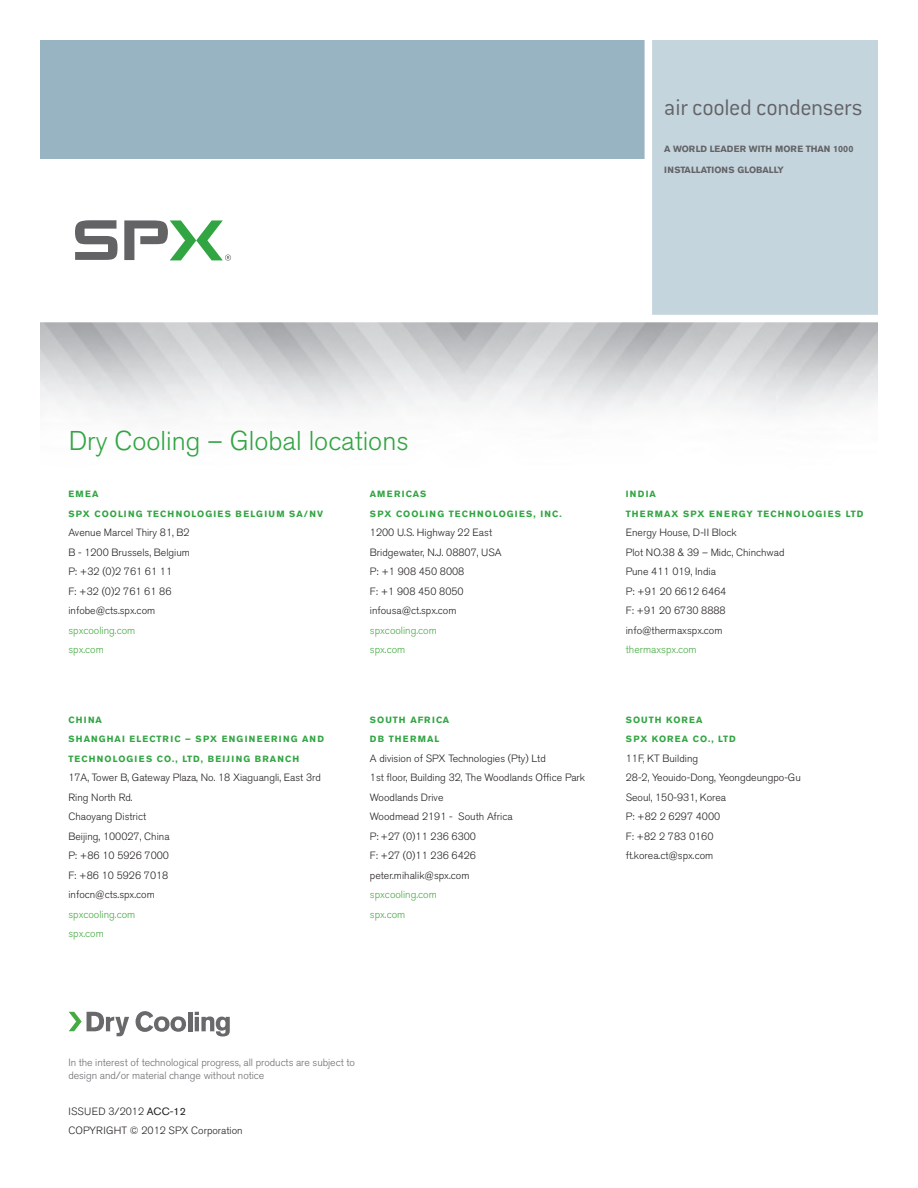
<style>
.page{position:relative;width:918px;height:1188px;background:#fff}
.page>*{position:absolute;margin:0;border:0;box-sizing:border-box;transform-origin:0 0}
.t1{font:300 27px "Akzidenz Grotesk BE";color:#32a543}
.t2{font:300 24.75px "Conduit ITC";letter-spacing:-.015em;color:#636366}
.t3{font:300 10.5px/19.5px "Akzidenz Grotesk BE";color:#231f20}
.t4{font:300 10.5px/13.5px "Akzidenz Grotesk BE";letter-spacing:-.005em;color:#6c6d70}
.t5{font:300 10.5px/19.5px "Akzidenz Grotesk BE";color:#46aa42}
.t6{font:700 9px/19.5px "Akzidenz Grotesk BE";letter-spacing:.13em;color:#32a543}
.t7{font:700 9px "Akzidenz Grotesk BE";color:#636366}
.t8{font:700 9px/19.5px "Akzidenz Grotesk BE";letter-spacing:.11em;color:#32a543}
.s1{font-weight:400}
</style>
<div class="page">
<div style="left:40px;top:40px;width:605px;height:119px;background:#98b4c2"></div>
<div style="left:650px;top:40px;width:228px;height:279px;background:#c5d5de"></div>
<div style="left:645px;top:0;width:7px;height:319px;background:#fff"></div>
<div style="left:0;top:315px;width:918px;height:7px;background:#fff"></div>
<svg style="left:75px;top:220px;width:43px;height:40px"></svg>
<svg style="left:124px;top:220px;width:107px;height:41px"></svg>
<svg style="left:69px;top:1012px;width:60px;height:24px"></svg>
<svg style="left:136px;top:1011px;width:50px;height:21px"></svg>
<hr style="left:188px;top:1012px;width:4px;height:19px;background:#69696c">
<svg style="left:195px;top:1012px;width:35px;height:25px"></svg>
<h2 class="t2" style="left:664px;top:93px;width:200px">air cooled condensers</h2>
<p class="t7" style="left:664px;top:143px;width:191px">A WORLD LEADER WITH MORE THAN 1000</p>
<p class="t7" style="left:664px;top:164px;width:121px">INSTALLATIONS GLOBALLY</p>
<h1 class="t1" style="left:69px;top:426px;width:342px">Dry Cooling – Global locations</h1>
<p class="t6" style="left:68px;top:485px;width:256px">EMEA<br>SPX COOLING TECHNOLOGIES BELGIUM SA/NV</p>
<p class="t3" style="left:68px;top:523px;width:123px">Avenue Marcel Thiry 81, B2<br>B - 1200 Brussels, Belgium<br>P: +32 (0)2 761 61 11<br>F: +32 (0)2 761 61 86 infobe@cts.spx.com</p>
<p class="t5" style="left:68px;top:621px;width:68px">spxcooling.com spx.com</p>
<p class="t6" style="left:370px;top:485px;width:193px">AMERICAS<br>SPX COOLING TECHNOLOGIES, INC.</p>
<p class="t3" style="left:370px;top:523px;width:133px">1200 U.S. Highway 22 East<br>Bridgewater, N.J. 08807, USA<br>P: +1 908 450 8008<br>F: +1 908 450 8050 infousa@ct.spx.com</p>
<p class="t5" style="left:370px;top:621px;width:68px">spxcooling.com spx.com</p>
<p class="t6" style="left:68px;top:710px;width:257px">CHINA<br>SHANGHAI ELECTRIC – SPX ENGINEERING AND<br>TECHNOLOGIES CO., LTD, BEIJING BRANCH</p>
<p class="t3" style="left:68px;top:768px;width:254px">17A, Tower B, Gateway Plaza, No. 18 Xiaguangli, East 3rd<br>Ring North Rd.<br>Chaoyang District<br>Beijing, 100027, China<br>P: +86 10 5926 7000<br>F: +86 10 5926 7018<br>infocn@cts.spx.com</p>
<p class="t5" style="left:68px;top:905px;width:68px">spxcooling.com spx.com</p>
<p class="t8" style="left:370px;top:710px;width:81px">SOUTH AFRICA<br>DB THERMAL</p>
<p class="t3" style="left:370px;top:749px;width:217px">A division of SPX Technologies (Pty) Ltd<br>1st floor, Building 32, The Woodlands Office Park<br>Woodlands Drive<br>Woodmead 2191 - South Africa<br>P: +27 (0)11 236 6300<br>F: +27 (0)11 236 6426<br>peter.mihalik@spx.com</p>
<p class="t5" style="left:370px;top:885px;width:68px">spxcooling.com spx.com</p>
<p class="t6" style="left:626px;top:485px;width:239px">INDIA<br>THERMAX SPX ENERGY TECHNOLOGIES LTD</p>
<p class="t3" style="left:626px;top:523px;width:160px">Energy House, D-II Block<br>Plot NO.38 &amp; 39 – Midc, Chinchwad<br>Pune 411 019, India<br>P: +91 20 6612 6464<br>F: +91 20 6730 8888 info@thermaxspx.com</p>
<p class="t5" style="left:626px;top:640px;width:72px">thermaxspx.com</p>
<p class="t8" style="left:626px;top:710px;width:112px">SOUTH KOREA<br>SPX KOREA CO., LTD</p>
<p class="t3" style="left:626px;top:749px;width:177px">11F, KT Building<br>28-2, Yeouido-Dong, Yeongdeungpo-Gu<br>Seoul, 150-931, Korea<br>P: +82 2 6297 4000<br>F: +82 2 783 0160 ft.korea.ct@spx.com</p>
<p class="t4" style="left:68px;top:1055px;width:288px">In the interest of technological progress, all products are subject to design and/or material change without notice</p>
<p class="t3" style="left:68px;top:1102px;width:176px">ISSUED 3/2012 <span class="s1">ACC-12<br></span>COPYRIGHT © 2012 SPX Corporation</p>
</div>
